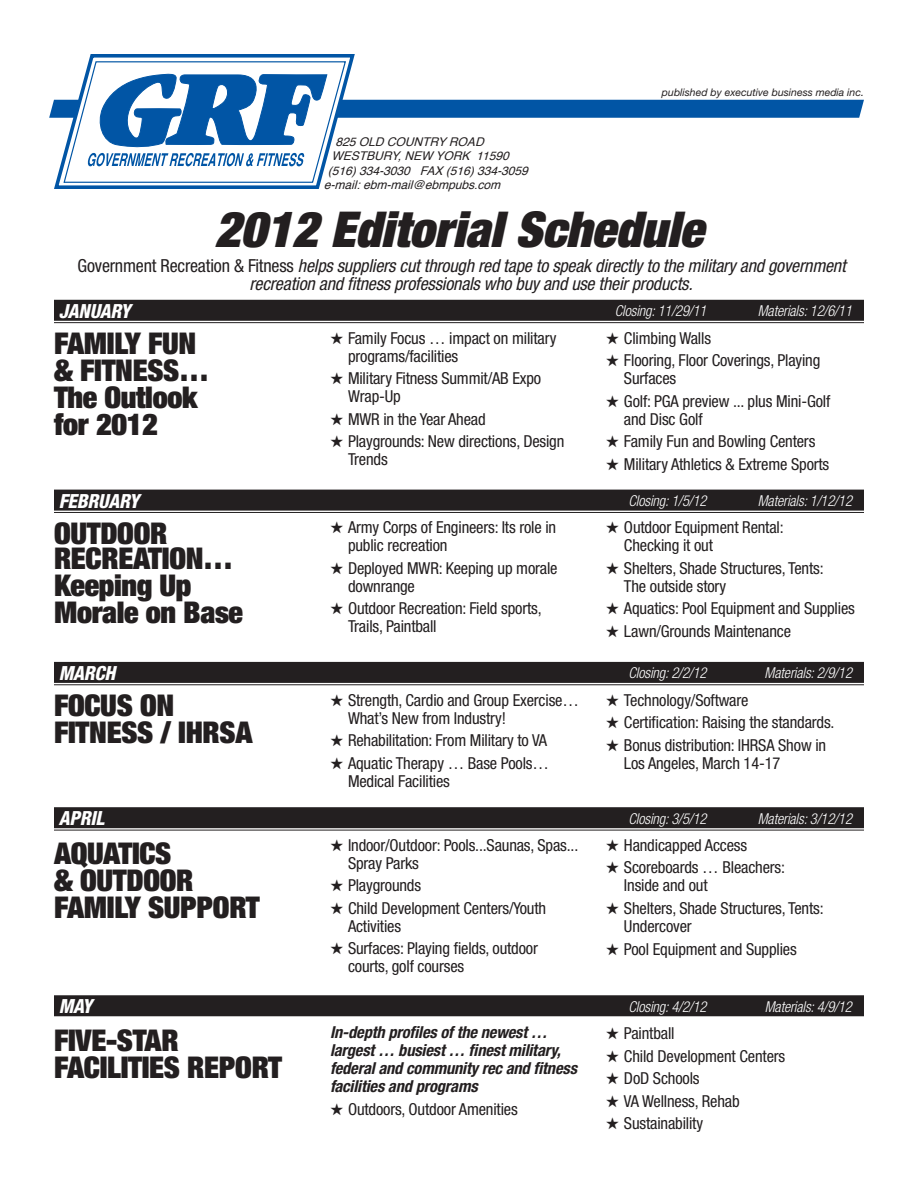
<style>
.page{position:relative;width:918px;height:1188px;background:#fff}
.page>*{position:absolute;margin:0;border:0;box-sizing:border-box;transform-origin:0 0}
.t1{font:italic 900 expanded 49.5px "Helvetica Neue";color:#231f20}
.t2{font:900 expanded 30px/27px "Helvetica Neue";letter-spacing:-.01em;color:#231f20}
.t3{font:italic 800 condensed 19.5px "Helvetica Neue";letter-spacing:-.01em;color:#fff}
.t4{font:italic condensed 18px/18px "Helvetica Neue";letter-spacing:-.01em;color:#231f20}
.t5{font:condensed 16.5px/18px "Helvetica Neue";letter-spacing:-.01em;color:#231f20}
.t6{font:italic 700 condensed 16.5px/18px "Helvetica Neue";letter-spacing:-.01em;color:#231f20}
.t7{font:italic 300 condensed 15px "Helvetica Neue";letter-spacing:-.01em;color:#fff}
.t8{font:italic 12px "Helvetica";color:#231f20}
.t9{font:italic 10.5px "Helvetica Neue";color:#231f20}
.s1{font-style:normal}
</style>
<div class="page">
<div style="left:52px;top:100px;width:810px;height:18px;background:#0155a5"></div>
<div style="left:54px;top:300px;width:810px;height:21px;background:#231f20"></div>
<hr style="left:54px;top:322px;width:810px;height:1px;background:#231f20">
<div style="left:54px;top:490px;width:810px;height:21px;background:#231f20"></div>
<hr style="left:54px;top:512px;width:810px;height:1px;background:#231f20">
<div style="left:54px;top:662px;width:810px;height:21px;background:#231f20"></div>
<hr style="left:54px;top:684px;width:810px;height:1px;background:#231f20">
<div style="left:54px;top:807px;width:810px;height:21px;background:#231f20"></div>
<hr style="left:54px;top:830px;width:810px;height:1px;background:#231f20">
<div style="left:54px;top:995px;width:810px;height:21px;background:#231f20"></div>
<svg style="left:54px;top:54px;width:301px;height:135px"></svg>
<p class="t8" style="left:335px;top:132px;width:155px">825OLDCOUNTRYROAD</p>
<p class="t8" style="left:332px;top:147px;width:184px">WESTBURY,NEW YORK 11590</p>
<p class="t8" style="left:328px;top:161px;width:207px">(516)334-3030 FAX(516)334-3059</p>
<p class="t8" style="left:324px;top:176px;width:183px">e-mail:ebm-mail@ebmpubs.com</p>
<p class="t9" style="left:662px;top:86px;width:204px">published by executive business media inc.</p>
<h1 class="t1" style="left:215px;top:198px;width:490px">2012 Editorial Schedule</h1>
<p class="t4" style="left:249px;top:256px;width:598px;text-indent:-172px"><span class="s1">Government Recreation &amp; Fitness</span> helps suppliers cut through red tape to speak directly to the military and government recreation and fitness professionals who buy and use their products.</p>
<p class="t3" style="left:59px;top:299px;width:73px">JANUARY</p>
<p class="t7" style="left:615px;top:302px;width:93px">Closing: 11/29/11</p>
<p class="t7" style="left:758px;top:302px;width:96px">Materials: 12/6/11</p>
<h2 class="t2" style="left:54px;top:329px;width:157px">FAMILY FUN &amp; FITNESS…<br>The Outlook for 2012</h2>
<p class="t5" style="left:606px;top:329px;width:107px">★ Climbing Walls</p>
<p class="t5" style="left:624px;top:351px;width:198px;text-indent:-18px">★ Flooring, Floor Coverings, Playing<br>Surfaces</p>
<p class="t5" style="left:624px;top:392px;width:208px;text-indent:-18px">★ Golf: PGA preview ... plus Mini-Golf and Disc Golf</p>
<p class="t5" style="left:606px;top:432px;width:211px">★ Family Fun and Bowling Centers</p>
<p class="t5" style="left:606px;top:455px;width:225px">★ Military Athletics &amp; Extreme Sports</p>
<p class="t5" style="left:348px;top:329px;width:210px;text-indent:-18px">★ Family Focus … impact on military programs/facilities</p>
<p class="t5" style="left:348px;top:369px;width:195px;text-indent:-18px">★ Military Fitness Summit/AB Expo<br>Wrap-Up</p>
<p class="t5" style="left:330px;top:410px;width:157px">★ MWR in the Year Ahead</p>
<p class="t5" style="left:348px;top:432px;width:218px;text-indent:-18px">★ Playgrounds: New directions, Design<br>Trends</p>
<p class="t3" style="left:59px;top:489px;width:82px">FEBRUARY</p>
<p class="t7" style="left:629px;top:492px;width:80px">Closing: 1/5/12</p>
<p class="t7" style="left:758px;top:492px;width:96px">Materials: 1/12/12</p>
<h2 class="t2" style="left:54px;top:519px;width:191px;line-height:26.5px">OUTDOOR<br>RECREATION…<br>Keeping Up<br>Morale on Base</h2>
<p class="t5" style="left:348px;top:518px;width:210px;text-indent:-18px">★ Army Corps of Engineers: Its role in public recreation</p>
<p class="t5" style="left:348px;top:559px;width:211px;text-indent:-18px">★ Deployed MWR: Keeping up morale downrange</p>
<p class="t5" style="left:348px;top:599px;width:195px;text-indent:-18px">★ Outdoor Recreation: Field sports,<br>Trails, Paintball</p>
<p class="t5" style="left:624px;top:518px;width:161px;text-indent:-18px">★ Outdoor Equipment Rental:<br>Checking it out</p>
<p class="t5" style="left:624px;top:559px;width:201px;text-indent:-18px">★ Shelters, Shade Structures, Tents:<br>The outside story</p>
<p class="t5" style="left:606px;top:599px;width:250px">★ Aquatics: Pool Equipment and Supplies</p>
<p class="t5" style="left:606px;top:622px;width:187px">★ Lawn/Grounds Maintenance</p>
<p class="t3" style="left:59px;top:661px;width:58px">MARCH</p>
<p class="t7" style="left:629px;top:664px;width:80px">Closing: 2/2/12</p>
<p class="t7" style="left:765px;top:664px;width:89px">Materials: 2/9/12</p>
<h2 class="t2" style="left:54px;top:691px;width:200px">FOCUS ON<br>FITNESS / IHRSA</h2>
<p class="t5" style="left:348px;top:691px;width:232px;text-indent:-18px">★ Strength, Cardio and Group Exercise…<br>What’s New from Industry!</p>
<p class="t5" style="left:330px;top:731px;width:219px">★ Rehabilitation: From Military to VA</p>
<p class="t5" style="left:348px;top:754px;width:202px;text-indent:-18px">★ Aquatic Therapy … Base Pools…<br>Medical Facilities</p>
<p class="t5" style="left:606px;top:691px;width:144px">★ Technology/Software</p>
<p class="t5" style="left:606px;top:713px;width:230px">★ Certification: Raising the standards.</p>
<p class="t5" style="left:624px;top:736px;width:204px;text-indent:-18px">★ Bonus distribution: IHRSA Show in<br>Los Angeles, March 14-17</p>
<p class="t3" style="left:59px;top:806px;width:47px">APRIL</p>
<p class="t7" style="left:629px;top:810px;width:80px">Closing: 3/5/12</p>
<p class="t7" style="left:758px;top:810px;width:96px">Materials: 3/12/12</p>
<h2 class="t2" style="left:54px;top:839px;width:207px">AQUATICS<br>&amp; OUTDOOR<br>FAMILY SUPPORT</h2>
<p class="t5" style="left:348px;top:836px;width:232px;text-indent:-18px">★ Indoor/Outdoor: Pools...Saunas, Spas...<br>Spray Parks</p>
<p class="t5" style="left:330px;top:877px;width:93px">★ Playgrounds</p>
<p class="t5" style="left:348px;top:899px;width:200px;text-indent:-18px">★ Child Development Centers/Youth<br>Activities</p>
<p class="t5" style="left:348px;top:940px;width:191px;text-indent:-18px">★ Surfaces: Playing fields, outdoor courts, golf courses</p>
<p class="t5" style="left:606px;top:836px;width:143px">★ Handicapped Access</p>
<p class="t5" style="left:624px;top:859px;width:163px;text-indent:-18px">★ Scoreboards … Bleachers:<br>Inside and out</p>
<p class="t5" style="left:624px;top:899px;width:201px;text-indent:-18px">★ Shelters, Shade Structures, Tents:<br>Undercover</p>
<p class="t5" style="left:606px;top:940px;width:192px">★ Pool Equipment and Supplies</p>
<p class="t3" style="left:59px;top:994px;width:35px">MAY</p>
<p class="t7" style="left:629px;top:998px;width:80px">Closing: 4/2/12</p>
<p class="t7" style="left:765px;top:998px;width:89px">Materials: 4/9/12</p>
<h2 class="t2" style="left:54px;top:1026px;width:229px">FIVE-STAR<br>FACILITIES REPORT</h2>
<p class="t6" style="left:330px;top:1023px;width:249px">In-depth profiles of the newest … largest … busiest … finest military, federal and community rec and fitness facilities and programs</p>
<p class="t5" style="left:330px;top:1100px;width:189px">★ Outdoors, Outdoor Amenities</p>
<p class="t5" style="left:606px;top:1024px;width:70px">★ Paintball</p>
<p class="t5" style="left:606px;top:1047px;width:181px">★ Child Development Centers</p>
<p class="t5" style="left:606px;top:1069px;width:95px">★ DoD Schools</p>
<p class="t5" style="left:606px;top:1092px;width:135px">★ VA Wellness, Rehab</p>
<p class="t5" style="left:606px;top:1114px;width:99px">★ Sustainability</p>
</div>
